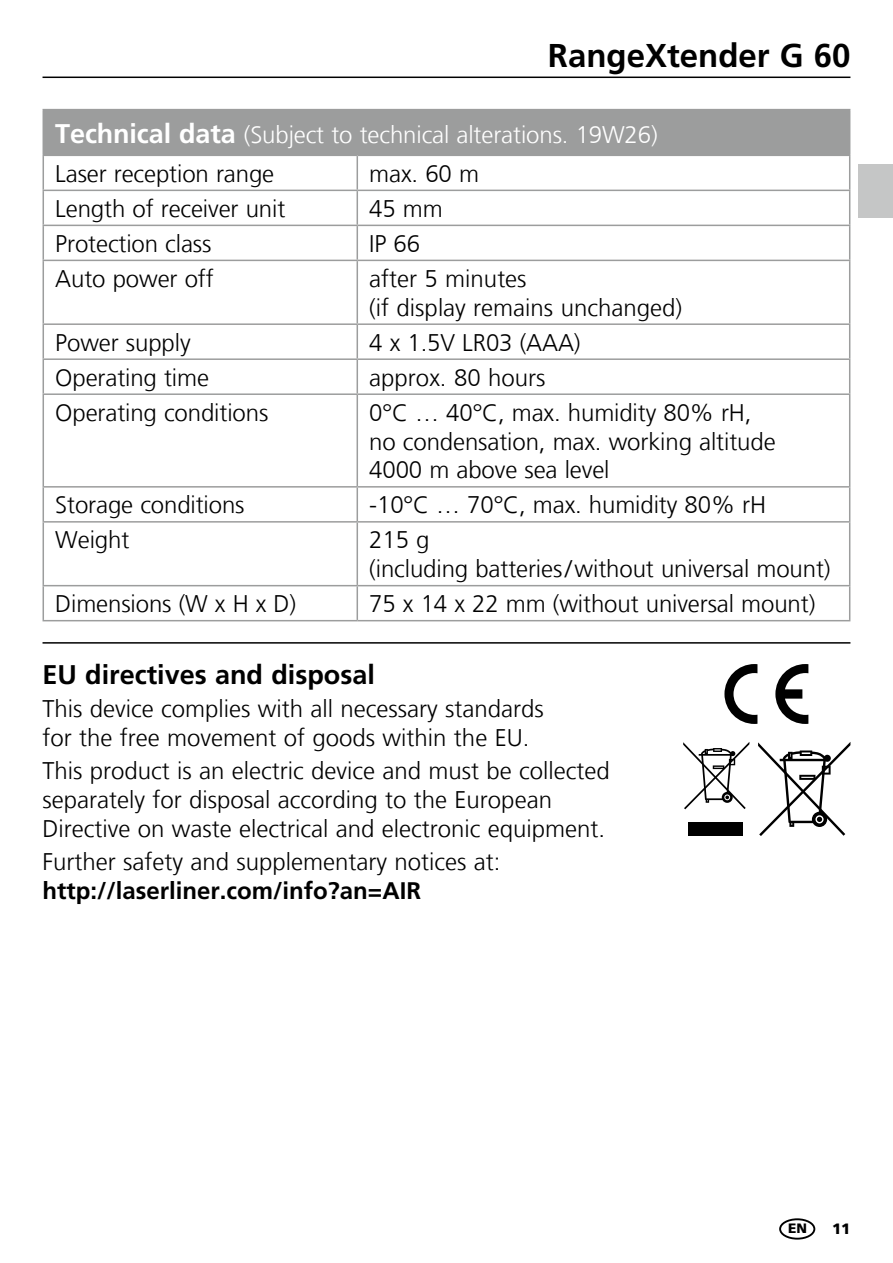
<style>
.page{position:relative;width:893px;height:1263px;background:#fff}
.page>*{position:absolute;margin:0;border:0;box-sizing:border-box;transform-origin:0 0}
.t1{font:700 33px "Frutiger LT Com";color:#000}
.t2{font:700 27px "Frutiger LT Com";color:#000}
.t3{font:300 24px/28.8px "Frutiger LT Com";color:#000}
.t4{font:300 24px/39.3px "Frutiger LT Com";letter-spacing:-.005em;color:#fff}
.t5{font:700 24px "Frutiger LT Com";color:#000}
.t6{font:900 15px "Frutiger LT Com";color:#000}
.t7{font:900 13.5px "Frutiger LT Com";color:#000}
.s1{font-weight:700;font-size:27px}
.s2{color:#000}
</style>
<div class="page">
<hr style="left:43px;top:77px;width:807px;height:1px;background:#000">
<div style="left:688px;top:823px;width:55px;height:13px;background:#000"></div>
<svg style="left:683px;top:742px;width:66px;height:67px"></svg>
<svg style="left:758px;top:742px;width:92px;height:94px"></svg>
<svg style="left:775px;top:664px;width:33px;height:60px"></svg>
<svg style="left:724px;top:664px;width:33px;height:60px"></svg>
<hr style="left:43px;top:642px;width:807px;height:2px;background:#000">
<div style="left:43px;top:110px;width:807px;height:45px;background:#9c9d9d"></div>
<svg style="left:44px;top:156px;width:805px;height:464px"></svg>
<hr style="left:43px;top:109px;width:314px;height:1px;background:#9c9d9d">
<hr style="left:357px;top:109px;width:493px;height:1px;background:#9c9d9d">
<hr style="left:43px;top:156px;width:1px;height:34px;background:#9c9d9d">
<hr style="left:43px;top:155px;width:314px;height:1px;background:#9c9d9d">
<hr style="left:357px;top:156px;width:1px;height:34px;background:#9c9d9d">
<hr style="left:357px;top:155px;width:493px;height:1px;background:#9c9d9d">
<hr style="left:849px;top:156px;width:1px;height:34px;background:#9c9d9d">
<hr style="left:43px;top:191px;width:1px;height:34px;background:#9c9d9d">
<hr style="left:43px;top:226px;width:1px;height:34px;background:#9c9d9d">
<hr style="left:43px;top:261px;width:1px;height:62px;background:#9c9d9d">
<hr style="left:43px;top:325px;width:1px;height:33px;background:#9c9d9d">
<hr style="left:43px;top:190px;width:314px;height:1px;background:#9c9d9d">
<hr style="left:43px;top:225px;width:314px;height:1px;background:#9c9d9d">
<hr style="left:43px;top:260px;width:314px;height:1px;background:#9c9d9d">
<hr style="left:43px;top:323px;width:314px;height:2px;background:#9c9d9d">
<hr style="left:357px;top:191px;width:1px;height:34px;background:#9c9d9d">
<hr style="left:357px;top:226px;width:1px;height:34px;background:#9c9d9d">
<hr style="left:357px;top:261px;width:1px;height:62px;background:#9c9d9d">
<hr style="left:357px;top:325px;width:1px;height:33px;background:#9c9d9d">
<hr style="left:357px;top:190px;width:493px;height:1px;background:#9c9d9d">
<hr style="left:357px;top:225px;width:493px;height:1px;background:#9c9d9d">
<hr style="left:357px;top:260px;width:493px;height:1px;background:#9c9d9d">
<hr style="left:357px;top:323px;width:493px;height:2px;background:#9c9d9d">
<hr style="left:849px;top:191px;width:1px;height:34px;background:#9c9d9d">
<hr style="left:849px;top:226px;width:1px;height:34px;background:#9c9d9d">
<hr style="left:849px;top:261px;width:1px;height:62px;background:#9c9d9d">
<hr style="left:849px;top:325px;width:1px;height:33px;background:#9c9d9d">
<hr style="left:43px;top:360px;width:1px;height:33px;background:#9c9d9d">
<hr style="left:43px;top:395px;width:1px;height:91px;background:#9c9d9d">
<hr style="left:43px;top:488px;width:1px;height:33px;background:#9c9d9d">
<hr style="left:43px;top:523px;width:1px;height:62px;background:#9c9d9d">
<hr style="left:43px;top:586px;width:1px;height:34px;background:#9c9d9d">
<hr style="left:43px;top:358px;width:314px;height:2px;background:#9c9d9d">
<hr style="left:43px;top:393px;width:314px;height:2px;background:#9c9d9d">
<hr style="left:43px;top:486px;width:314px;height:2px;background:#9c9d9d">
<hr style="left:43px;top:521px;width:314px;height:2px;background:#9c9d9d">
<hr style="left:43px;top:585px;width:314px;height:1px;background:#9c9d9d">
<hr style="left:43px;top:620px;width:314px;height:1px;background:#9c9d9d">
<hr style="left:357px;top:360px;width:1px;height:33px;background:#9c9d9d">
<hr style="left:357px;top:395px;width:1px;height:91px;background:#9c9d9d">
<hr style="left:357px;top:488px;width:1px;height:33px;background:#9c9d9d">
<hr style="left:357px;top:523px;width:1px;height:62px;background:#9c9d9d">
<hr style="left:357px;top:586px;width:1px;height:34px;background:#9c9d9d">
<hr style="left:357px;top:358px;width:493px;height:2px;background:#9c9d9d">
<hr style="left:357px;top:393px;width:493px;height:2px;background:#9c9d9d">
<hr style="left:357px;top:486px;width:493px;height:2px;background:#9c9d9d">
<hr style="left:357px;top:521px;width:493px;height:2px;background:#9c9d9d">
<hr style="left:357px;top:585px;width:493px;height:1px;background:#9c9d9d">
<hr style="left:357px;top:620px;width:493px;height:1px;background:#9c9d9d">
<hr style="left:849px;top:360px;width:1px;height:33px;background:#9c9d9d">
<hr style="left:849px;top:395px;width:1px;height:91px;background:#9c9d9d">
<hr style="left:849px;top:488px;width:1px;height:33px;background:#9c9d9d">
<hr style="left:849px;top:523px;width:1px;height:62px;background:#9c9d9d">
<hr style="left:849px;top:586px;width:1px;height:34px;background:#9c9d9d">
<div style="left:859px;top:164px;width:34px;height:54px;background:#c5c6c6"></div>
<div style="left:779px;top:1218px;width:36px;height:21px;border:2px solid #000;border-radius:50%"></div>
<h1 class="t1" style="left:548px;top:36px;width:304px">RangeXtender G 60</h1>
<p class="t4" style="left:55px;top:115px;width:604px"><span class="s1">Technical data</span> (Subject to technical alterations. 19W26)<br><span class="s2">Laser reception range</span></p>
<p class="t3" style="left:369px;top:159px;width:111px">max. 60 m</p>
<p class="t3" style="left:55px;top:194px;width:232px">Length of receiver unit</p>
<p class="t3" style="left:369px;top:194px;width:75px">45 mm</p>
<p class="t3" style="left:55px;top:229px;width:158px">Protection class</p>
<p class="t3" style="left:369px;top:229px;width:52px">IP 66</p>
<p class="t3" style="left:55px;top:264px;width:160px">Auto power off</p>
<p class="t3" style="left:369px;top:264px;width:314px">after 5 minutes<br>(if display remains unchanged)</p>
<p class="t3" style="left:55px;top:328px;width:137px">Power supply</p>
<p class="t3" style="left:369px;top:328px;width:213px">4 x 1.5V LR03 (AAA)</p>
<p class="t3" style="left:55px;top:363px;width:155px">Operating time</p>
<p class="t3" style="left:369px;top:363px;width:178px">approx. 80 hours</p>
<p class="t3" style="left:55px;top:398px;width:215px">Operating conditions</p>
<p class="t3" style="left:369px;top:398px;width:408px">0°C … 40°C, max. humidity 80% rH, no condensation, max. working altitude<br>4000 m above sea level</p>
<p class="t3" style="left:55px;top:491px;width:191px">Storage conditions</p>
<p class="t3" style="left:369px;top:491px;width:398px">-10°C … 70°C, max. humidity 80% rH</p>
<p class="t3" style="left:55px;top:526px;width:76px">Weight</p>
<p class="t3" style="left:369px;top:526px;width:463px">215 g<br>(including batteries/without universal mount)</p>
<p class="t3" style="left:55px;top:590px;width:242px">Dimensions (W x H x D)</p>
<p class="t3" style="left:369px;top:590px;width:448px">75 x 14 x 22 mm (without universal mount)</p>
<p class="t2" style="left:43px;top:659px;width:334px">EU directives and disposal</p>
<p class="t3" style="left:43px;top:695px;width:503px">This device complies with all necessary standards for the free movement of goods within the EU.</p>
<p class="t3" style="left:43px;top:757px;width:569px">This product is an electric device and must be collected separately for disposal according to the European<br>Directive on waste electrical and electronic equipment.</p>
<p class="t3" style="left:43px;top:847px;width:460px">Further safety and supplementary notices at:</p>
<p class="t5" style="left:43px;top:876px;width:380px">http://laserliner.com/info?an=AIR</p>
<p class="t7" style="left:788px;top:1220px;width:20px">EN</p>
<p class="t6" style="left:832px;top:1219px;width:20px">11</p>
</div>
